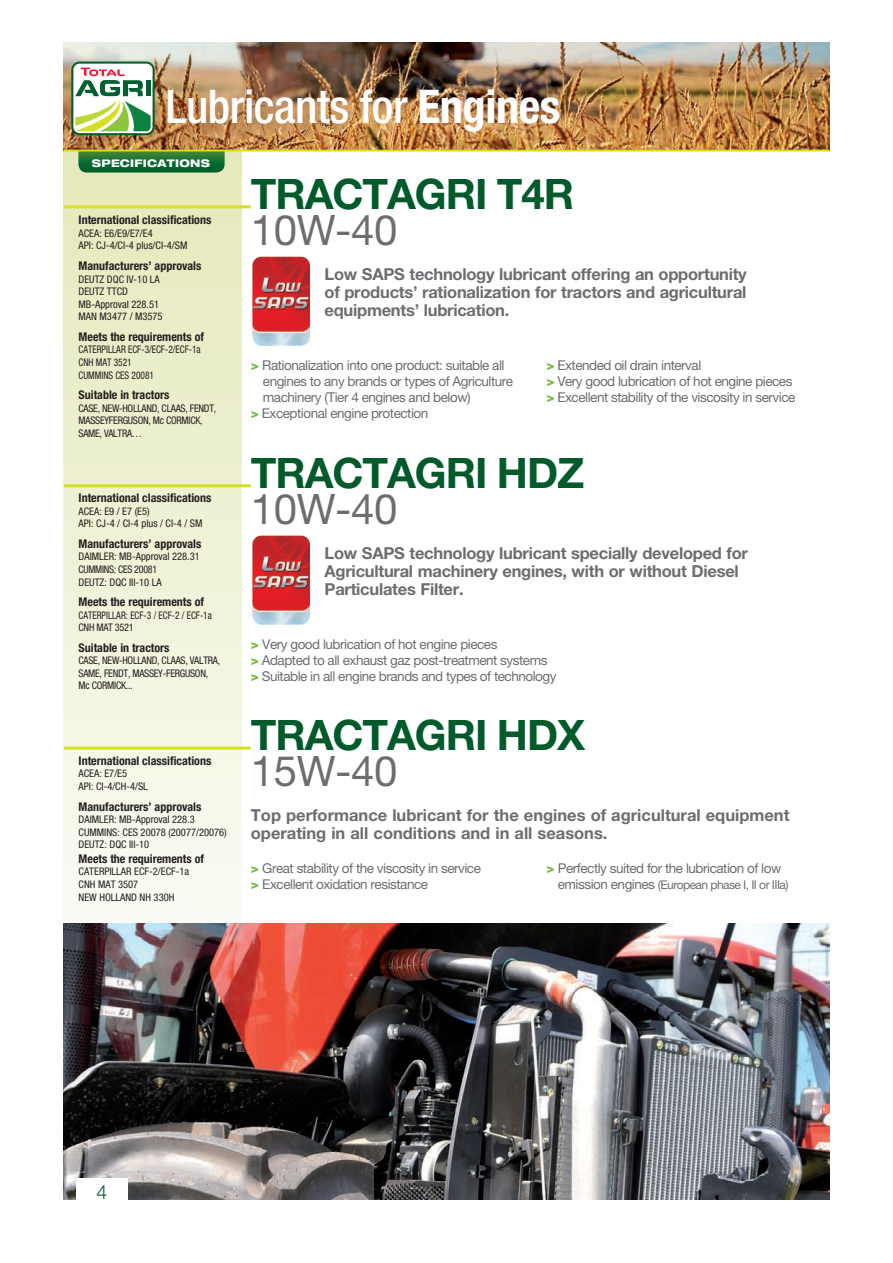
<style>
.page{position:relative;width:893px;height:1263px;background:#fff}
.page>*{position:absolute;margin:0;border:0;box-sizing:border-box;transform-origin:0 0}
.t1{font:500 condensed 46.5px "Helvetica Neue LT Std";letter-spacing:-.01em;color:#fff}
.t2{font:700 42px "Helvetica Neue LT Std";letter-spacing:-.025em;color:#005a2a}
.t3{font:42px "Helvetica Neue LT Std";letter-spacing:-.01em;color:#6c6d70}
.t4{font:300 19.5px "Helvetica Neue LT Std";color:#005a2a}
.t5{font:700 16.5px/18px "Helvetica Neue LT Std";letter-spacing:-.015em;color:#6c6d70}
.t6{font:13.5px/16.2px "Helvetica Neue LT Std";letter-spacing:-.035em;color:#6c6d70}
.t7{font:700 condensed 12px "Helvetica Neue LT Std";color:#231f20}
.t8{font:12px "Helvetica Neue LT Std";letter-spacing:-.045em;color:#6c6d70}
.t9{font:condensed 10.5px/12.6px "Helvetica Neue LT Std";color:#231f20}
.t10{font:condensed 10.5px/12.6px "Helvetica Neue LT Std";letter-spacing:-.025em;color:#231f20}
.t11{font:condensed 10.5px/12.6px "Helvetica Neue LT Std";color:#231f20;scale:.89 1}
.t12{font:800 expanded 10.5px "Helvetica Neue LT Std";letter-spacing:.025em;color:#fff}
.s1{font-weight:700}
.s2{font-weight:800;color:#79c142}
.s3{font-size:13.5px}
</style>
<div class="page">
<svg style="left:64px;top:151px;width:177px;height:770px"></svg>
<img style="left:64px;top:923px;width:765px;height:276px">
<svg style="left:78px;top:151px;width:147px;height:22px"></svg>
<img style="left:252px;top:256px;width:58px;height:90px">
<img style="left:252px;top:535px;width:58px;height:90px">
<img style="left:64px;top:43px;width:765px;height:107px">
<hr style="left:64px;top:150px;width:765px;height:1px;background:#d6df21">
<hr style="left:64px;top:205px;width:187px;height:3px;background:#d6df21">
<hr style="left:64px;top:484px;width:187px;height:3px;background:#d6df21">
<hr style="left:64px;top:747px;width:187px;height:3px;background:#d6df21">
<svg style="left:71px;top:62px;width:84px;height:73px"></svg>
<div style="left:77px;top:1178px;width:51px;height:32px;background:#fff"></div>
<h1 class="t1" style="left:166px;top:78px;width:396px">Lubricants for <span class="s1">Engines</span></h1>
<p class="t12" style="left:92px;top:156px;width:120px">SPECIFICATIONS</p>
<p class="t7" style="left:79px;top:213px;width:134px">International classifications</p>
<p class="t9" style="left:79px;top:227px;width:110px">ACEA: E6/E9/E7/E4<br>API: CJ-4/CI-4 plus/CI-4/SM</p>
<p class="t7" style="left:79px;top:258px;width:124px">Manufacturers’ approvals</p>
<p class="t9" style="left:79px;top:272px;width:86px">DEUTZ DQC IV-10 LA<br>DEUTZ TTCD<br>MB-Approval 228.51<br>MAN M3477 / M3575</p>
<p class="t7" style="left:79px;top:329px;width:127px">Meets the requirements of</p>
<p class="t11" style="left:79px;top:343px;width:139px">CATERPILLAR ECF-3/ECF-2/ECF-1a<br>CNH MAT 3521<br>CUMMINS CES 20081</p>
<p class="t7" style="left:79px;top:387px;width:93px">Suitable in tractors</p>
<p class="t10" style="left:79px;top:401px;width:139px">CASE, NEW-HOLLAND, CLAAS, FENDT,<br>MASSEYFERGUSON, Mc CORMICK,<br>SAME, VALTRA…</p>
<p class="t7" style="left:79px;top:491px;width:134px">International classifications</p>
<p class="t9" style="left:79px;top:505px;width:125px">ACEA: E9 / E7 (E5)<br>API: CJ-4 / CI-4 plus / CI-4 / SM</p>
<p class="t7" style="left:79px;top:536px;width:124px">Manufacturers’ approvals</p>
<p class="t9" style="left:79px;top:550px;width:123px">DAIMLER: MB-Approval 228.31<br>CUMMINS: CES 20081<br>DEUTZ: DQC III-10 LA</p>
<p class="t7" style="left:79px;top:594px;width:127px">Meets the requirements of</p>
<p class="t11" style="left:79px;top:608px;width:151px">CATERPILLAR: ECF-3 / ECF-2 / ECF-1a<br>CNH MAT 3521</p>
<p class="t7" style="left:79px;top:640px;width:93px">Suitable in tractors</p>
<p class="t10" style="left:79px;top:654px;width:143px">CASE, NEW-HOLLAND, CLAAS, VALTRA,<br>SAME, FENDT, MASSEY-FERGUSON,<br>Mc CORMICK...</p>
<p class="t7" style="left:79px;top:753px;width:134px">International classifications</p>
<p class="t9" style="left:79px;top:767px;width:71px">ACEA: E7/E5<br>API: CI-4/CH-4/SL</p>
<p class="t7" style="left:79px;top:799px;width:124px">Manufacturers’ approvals</p>
<p class="t9" style="left:79px;top:813px;width:150px">DAIMLER: MB-Approval 228.3<br>CUMMINS: CES 20078 (20077/20076)<br>DEUTZ: DQC III-10</p>
<p class="t7" style="left:79px;top:851px;width:127px">Meets the requirements of</p>
<p class="t9" style="left:79px;top:865px;width:112px">CATERPILLAR ECF-2/ECF-1a<br>CNH MAT 3507<br>NEW HOLLAND NH 330H</p>
<h2 class="t2" style="left:251px;top:168px;width:325px">TRACTAGRI T4R</h2>
<h2 class="t3" style="left:251px;top:205px;width:148px">10W-40</h2>
<p class="t5" style="left:325px;top:264px;width:424px;text-align:justify">Low SAPS technology lubricant offering an opportunity of products’ rationalization for tractors and agricultural equipments’ lubrication.</p>
<p class="t6" style="left:251px;top:357px;width:255px"><span class="s2">&gt;</span> Rationalization into one product: suitable all</p>
<p class="t6" style="left:263px;top:373px;width:252px">engines to any brands or types of Agriculture</p>
<p class="t6" style="left:263px;top:389px;width:209px">machinery (Tier 4 engines and below)</p>
<p class="t6" style="left:251px;top:405px;width:179px"><span class="s2">&gt;</span> Exceptional engine protection</p>
<p class="t6" style="left:546px;top:357px;width:250px"><span class="s2">&gt;</span> Extended oil drain interval<br><span class="s2">&gt;</span> Very good lubrication of hot engine pieces <span class="s2">&gt;</span> Excellent stability of the viscosity in service</p>
<h2 class="t2" style="left:251px;top:446px;width:335px">TRACTAGRI HDZ</h2>
<h2 class="t3" style="left:251px;top:483px;width:148px">10W-40</h2>
<p class="t5" style="left:325px;top:543px;width:425px">Low SAPS technology lubricant specially developed for<br>Agricultural machinery engines, with or without Diesel<br>Particulates Filter.</p>
<p class="t6" style="left:251px;top:636px;width:307px"><span class="s2">&gt;</span> Very good lubrication of hot engine pieces<br><span class="s2">&gt;</span> Adapted to all exhaust gaz post-treatment systems <span class="s2">&gt;</span> Suitable in all engine brands and types of technology</p>
<h2 class="t2" style="left:251px;top:709px;width:336px">TRACTAGRI HDX</h2>
<h2 class="t3" style="left:251px;top:746px;width:148px">15W-40</h2>
<p class="t5" style="left:251px;top:806px;width:540px">Top performance lubricant for the engines of agricultural equipment operating in all conditions and in all seasons.</p>
<p class="t6" style="left:251px;top:860px;width:232px"><span class="s2">&gt;</span> Great stability of the viscosity in service <span class="s2">&gt;</span> Excellent oxidation resistance</p>
<p class="t6" style="left:546px;top:860px;width:236px"><span class="s2">&gt;</span> Perfectly suited for the lubrication of low</p>
<p class="t8" style="left:558px;top:878px;width:232px"><span class="s3">emission engines</span> (European phase I, II or IIIa)</p>
<h3 class="t4" style="left:97px;top:1180px;width:12px">4</h3>
</div>
